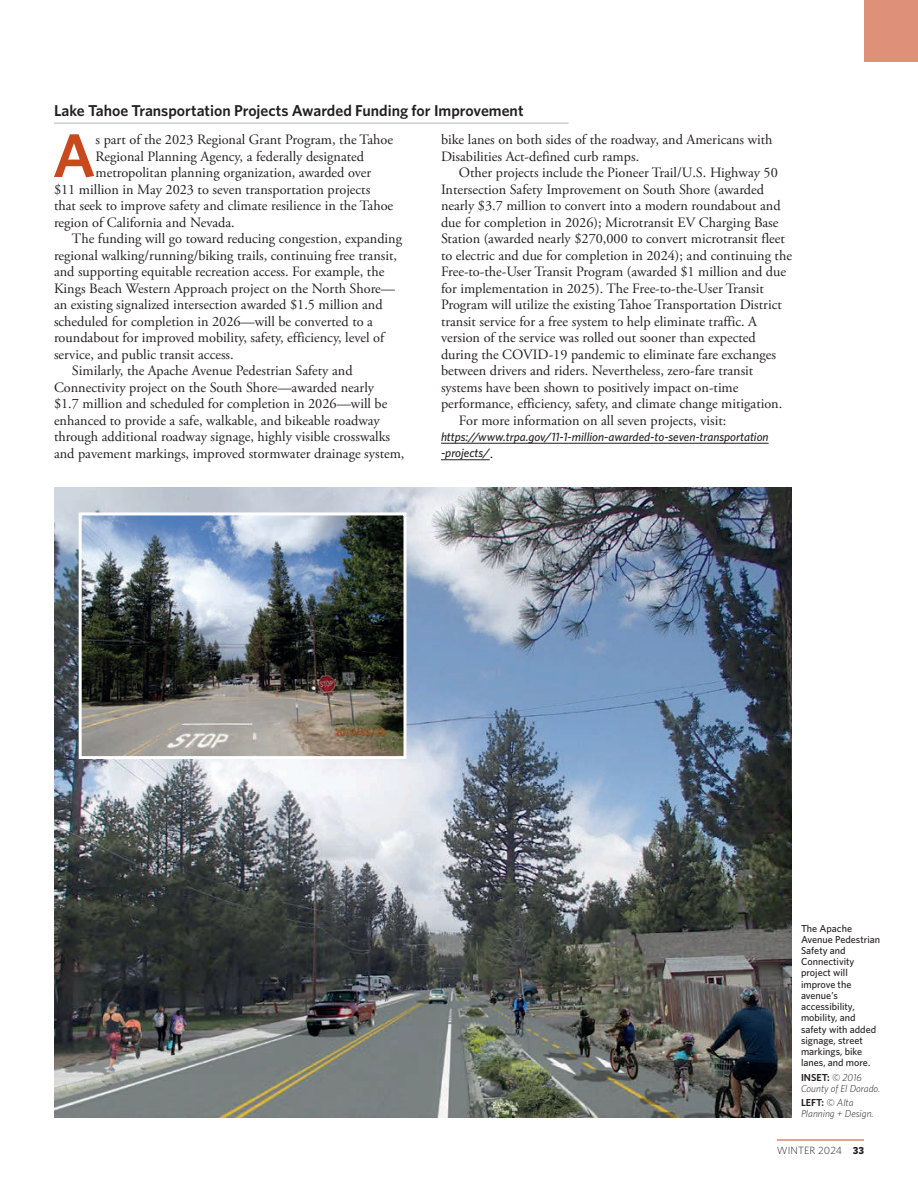
<style>
.page{position:relative;width:918px;height:1188px;background:#fff}
.page>*{position:absolute;margin:0;border:0;box-sizing:border-box;transform-origin:0 0}
.t1{font:600 61.65px "Whitney";color:#c8491e}
.t2{font:600 15.75px "Whitney";color:#231f20}
.t3{font:14.25px/16.5px "Adobe Garamond Pro";color:#231f20}
.t4{font:italic 500 12.15px/16.5px "Whitney";color:#231f20}
.t5{font:300 10.5px "Whitney";letter-spacing:.01em;color:#231f20}
.t6{font:500 10.2px/11.2px "Whitney";color:#231f20}
.t7{font:italic 300 10.2px/11.2px "Whitney";color:#231f20}
.s1{font-family:"Adobe Garamond Pro";font-weight:400;font-style:normal;font-size:14.25px}
.s2{font-weight:600;font-style:normal}
.s3{font-family:"Proxima Nova Cond Extrabld";font-weight:400}
</style>
<div class="page">
<hr style="left:777px;top:1140px;width:87px;height:1px;background:#c8491e">
<hr style="left:54px;top:123px;width:515px;height:1px;background:#bcbdc0">
<hr style="left:441px;top:443px;width:328px;height:1px;background:#231f20">
<hr style="left:441px;top:459px;width:49px;height:1px;background:#231f20">
<img style="left:54px;top:488px;width:738px;height:630px">
<img style="left:83px;top:516px;width:319px;height:239px">
<div style="left:79px;top:512px;width:327px;height:247px;border:3px solid #fff"></div>
<div style="left:864px;top:0;width:54px;height:62px;background:#de9178"></div>
<h4 class="t2" style="left:54px;top:100px;width:471px">Lake Tahoe Transportation Projects Awarded Funding for Improvement</h4>
<p class="t1" style="left:53px;top:115px;width:44px">A</p>
<p class="t3" style="left:96px;top:132px;width:299px">s part of the 2023 Regional Grant Program, the Tahoe</p>
<p class="t3" style="left:441px;top:132px;width:333px">bike lanes on both sides of the roadway, and Americans with<br>Disabilities Act-defined curb ramps.</p>
<p class="t3" style="left:441px;top:165px;width:353px;text-indent:18px">Other projects include the Pioneer Trail/U.S. Highway 50<br>Intersection Safety Improvement on South Shore (awarded nearly $3.7 million to convert into a modern roundabout and due for completion in 2026); Microtransit EV Charging Base Station (awarded nearly $270,000 to convert microtransit fleet to electric and due for completion in 2024); and continuing the Free-to-the-User Transit Program (awarded $1 million and due for implementation in 2025). The Free-to-the-User Transit Program will utilize the existing Tahoe Transportation District transit service for a free system to help eliminate traffic. A version of the service was rolled out sooner than expected during the COVID-19 pandemic to eliminate fare exchanges between drivers and riders. Nevertheless, zero-fare transit systems have been shown to positively impact on-time performance, efficiency, safety, and climate change mitigation.</p>
<p class="t3" style="left:459px;top:412px;width:269px">For more information on all seven projects, visit:</p>
<p class="t4" style="left:441px;top:428px;width:329px">https://www.trpa.gov/11-1-million-awarded-to-seven-transportation -projects/<span class="s1">.</span></p>
<p class="t3" style="left:96px;top:148px;width:270px">Regional Planning Agency, a federally designated</p>
<p class="t3" style="left:96px;top:165px;width:277px">metropolitan planning organization, awarded over</p>
<p class="t3" style="left:54px;top:181px;width:318px">$11 million in May 2023 to seven transportation projects</p>
<p class="t3" style="left:54px;top:198px;width:341px">that seek to improve safety and climate resilience in the Tahoe</p>
<p class="t3" style="left:54px;top:214px;width:182px">region of California and Nevada.</p>
<p class="t3" style="left:54px;top:231px;width:350px;text-indent:18px">The funding will go toward reducing congestion, expanding regional walking/running/biking trails, continuing free transit, and supporting equitable recreation access. For example, the Kings Beach Western Approach project on the North Shore— an existing signalized intersection awarded $1.5 million and scheduled for completion in 2026—will be converted to a roundabout for improved mobility, safety, efficiency, level of service, and public transit access.</p>
<p class="t3" style="left:54px;top:363px;width:352px;text-indent:18px">Similarly, the Apache Avenue Pedestrian Safety and Connectivity project on the South Shore—awarded nearly<br>$1.7 million and scheduled for completion in 2026—will be enhanced to provide a safe, walkable, and bikeable roadway through additional roadway signage, highly visible crosswalks and pavement markings, improved stormwater drainage system,</p>
<p class="t6" style="left:801px;top:922px;width:81px">The Apache<br>Avenue Pedestrian<br>Safety and<br>Connectivity project will improve the avenue’s accessibility, mobility, and safety with added signage, street markings, bike lanes, and more.</p>
<p class="t7" style="left:801px;top:1071px;width:81px"><span class="s2">INSET:</span> © 2016<br>County of El Dorado.</p>
<p class="t7" style="left:801px;top:1097px;width:74px"><span class="s2">LEFT:</span> © Alta<br>Planning + Design.</p>
<p class="t5" style="left:777px;top:1144px;width:89px">WINTER 2024 <span class="s3">33</span></p>
</div>
